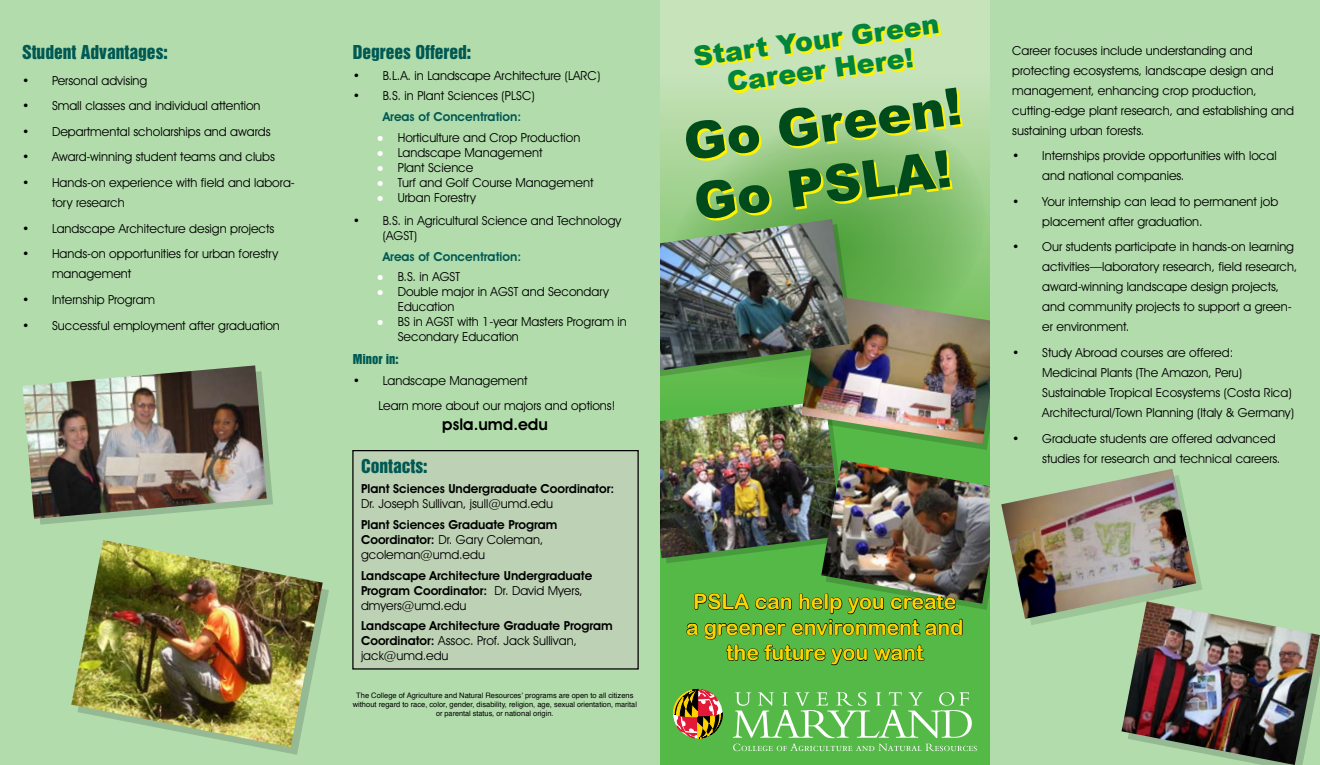
<style>
.page{position:relative;width:1320px;height:765px;background:#fff}
.page>*{position:absolute;margin:0;border:0;box-sizing:border-box;transform-origin:0 0}
.t1{font:900 51.25px/60.5px "Arial";color:#004b1c}
.t2{font:900 26.88px/29.9px "Arial";color:#00853f;text-align:center}
.t3{font:21.25px/25.5px "Arial Rounded MT Bold";color:#ffd200;text-align:center}
.t4{font:17.5px "Helvetica Inserat";color:#005953}
.t5{font:600 16.25px "Avant Garde IT Cby BT";color:#000}
.t6{font:12.5px/20px "Avant Garde IT Cby BT";color:#000}
.t7{font:600 12.5px/15px "Avant Garde IT Cby BT";color:#000}
.t8{font:600 12.5px "Avant Garde IT Cby BT";color:#005953}
.t9{font:12.5px "Helvetica Inserat";color:#005953}
.t10{font:7.5px/9px "Helvetica";color:#000;text-align:center}
.s1{font-size:17.5px;color:#fff}
.s2{font-weight:400}
</style>
<div class="page">
<div style="left:660px;top:0;width:330px;height:88px;background:#c6e3ba"></div>
<svg style="left:660px;top:88px;width:330px;height:136px;background:#baddac"></svg>
<svg style="left:666px;top:114px;width:319px;height:110px;background:#94c882"></svg>
<div style="left:990px;top:0;width:330px;height:765px;background:#b3dcad"></div>
<img style="left:660px;top:219px;width:190px;height:5px">
<div style="left:0;top:0;width:660px;height:765px;background:#b3dcad"></div>
<div style="left:353px;top:451px;width:285px;height:218px;background:#bdd1b4"></div>
<div style="left:352px;top:450px;width:287px;height:220px;border:1px solid #000"></div>
<svg style="left:40px;top:438px;width:233px;height:87px"></svg>
<img style="left:22px;top:365px;width:245px;height:154px">
<img style="left:660px;top:224px;width:542px;height:541px">
<img style="left:1121px;top:601px;width:199px;height:164px">
<svg style="left:258px;top:589px;width:71px;height:166px"></svg>
<img style="left:71px;top:540px;width:252px;height:207px">
<h3 class="t4" style="left:22px;top:42px;width:147px">Student Advantages:</h3>
<p class="t6" style="left:22px;top:70px;width:127px">• Personal advising</p>
<p class="t6" style="left:22px;top:96px;width:240px">• Small classes and individual attention</p>
<p class="t6" style="left:22px;top:121px;width:250px">• Departmental scholarships and awards</p>
<p class="t6" style="left:22px;top:147px;width:254px">• Award-winning student teams and clubs</p>
<p class="t6" style="left:52px;top:172px;width:244px;text-indent:-30px">• Hands-on experience with field and labora&shy;tory research</p>
<p class="t6" style="left:22px;top:218px;width:254px">• Landscape Architecture design projects</p>
<p class="t6" style="left:52px;top:244px;width:228px;text-indent:-30px">• Hands-on opportunities for urban forestry management</p>
<p class="t6" style="left:22px;top:289px;width:135px">• Internship Program</p>
<p class="t6" style="left:22px;top:315px;width:259px">• Successful employment after graduation</p>
<h3 class="t4" style="left:353px;top:42px;width:120px">Degrees Offered:</h3>
<p class="t6" style="left:353px;top:65px;width:249px">• B.L.A. in Landscape Architecture (LARC)</p>
<p class="t6" style="left:353px;top:86px;width:183px">• B.S. in Plant Sciences (PLSC)</p>
<p class="t8" style="left:383px;top:109px;width:140px">Areas of Concentration:</p>
<p class="t6" style="left:375px;top:127px;width:207px"><span class="s1">•</span> Horticulture and Crop Production</p>
<p class="t6" style="left:375px;top:142px;width:169px"><span class="s1">•</span> Landscape Management</p>
<p class="t6" style="left:375px;top:157px;width:100px"><span class="s1">•</span> Plant Science</p>
<p class="t6" style="left:375px;top:172px;width:220px"><span class="s1">•</span> Turf and Golf Course Management</p>
<p class="t6" style="left:375px;top:187px;width:102px"><span class="s1">•</span> Urban Forestry</p>
<p class="t6" style="left:383px;top:212px;width:240px;line-height:15px;text-indent:-30px">• B.S. in Agricultural Science and Technology (AGST)</p>
<p class="t8" style="left:383px;top:249px;width:140px">Areas of Concentration:</p>
<p class="t6" style="left:375px;top:267px;width:86px"><span class="s1">•</span> B.S. in AGST</p>
<p class="t6" style="left:398px;top:284px;width:213px;line-height:15px;text-indent:-22px"><span class="s1">•</span> Double major in AGST and Secondary<br>Education</p>
<p class="t6" style="left:398px;top:314px;width:231px;line-height:15px;text-indent:-22px"><span class="s1">•</span> BS in AGST with 1-year Masters Program in<br>Secondary Education</p>
<p class="t9" style="left:353px;top:352px;width:47px">Minor in:</p>
<p class="t6" style="left:378px;top:367px;width:238px;line-height:25.6px;text-indent:-26px">• Landscape Management<br>Learn more about our majors and options!</p>
<h3 class="t5" style="left:442px;top:414px;width:107px">psla.umd.edu</h3>
<h3 class="t4" style="left:361px;top:455px;width:68px">Contacts:</h3>
<p class="t7" style="left:361px;top:481px;width:255px">Plant Sciences Undergraduate Coordinator:</p>
<p class="t6" style="left:361px;top:494px;width:194px">Dr. Joseph Sullivan, jsull@umd.edu</p>
<p class="t7" style="left:361px;top:517px;width:198px">Plant Sciences Graduate Program<br>Coordinator: <span class="s2">Dr. Gary Coleman, gcoleman@umd.edu</span></p>
<p class="t7" style="left:361px;top:568px;width:233px">Landscape Architecture Undergraduate<br>Program Coordinator: <span class="s2">Dr. David Myers, dmyers@umd.edu</span></p>
<p class="t7" style="left:361px;top:618px;width:253px">Landscape Architecture Graduate Program<br>Coordinator: <span class="s2">Assoc. Prof. Jack Sullivan, jack@umd.edu</span></p>
<p class="t10" style="left:353px;top:691px;width:286px">The College of Agriculture and Natural Resources’ programs are open to all citizens without regard to race, color, gender, disability, religion, age, sexual orientation, marital or parental status, or national origin.</p>
<h2 class="t2" style="left:692px;top:42px;width:249px;rotate:-8deg">Start Your Green<br>Career Here!</h2>
<h1 class="t1" style="left:680px;top:114px;width:282px;rotate:-8deg">Go Green!<br>Go PSLA!</h1>
<h3 class="t3" style="left:686px;top:589px;width:279px">PSLA can help you create a greener environment and the future you want</h3>
<p class="t6" style="left:1012px;top:40px;width:283px">Career focuses include understanding and protecting ecosystems, landscape design and management, enhancing crop production, cutting-edge plant research, and establishing and sustaining urban forests.</p>
<p class="t6" style="left:1042px;top:146px;width:236px;text-indent:-30px">• Internships provide opportunities with local and national companies.</p>
<p class="t6" style="left:1042px;top:191px;width:237px;text-indent:-30px">• Your internship can lead to permanent job placement after graduation.</p>
<p class="t6" style="left:1042px;top:237px;width:257px;text-indent:-30px">• Our students participate in hands-on learning activities—laboratory research, field research, award-winning landscape design projects, and community projects to support a green&shy;er environment.</p>
<p class="t6" style="left:1042px;top:343px;width:253px;text-indent:-30px">• Study Abroad courses are offered:<br>Medicinal Plants (The Amazon, Peru)<br>Sustainable Tropical Ecosystems (Costa Rica)<br>Architectural/Town Planning (Italy &amp; Germany)</p>
<p class="t6" style="left:1042px;top:428px;width:240px;text-indent:-30px">• Graduate students are offered advanced studies for research and technical careers.</p>
</div>
